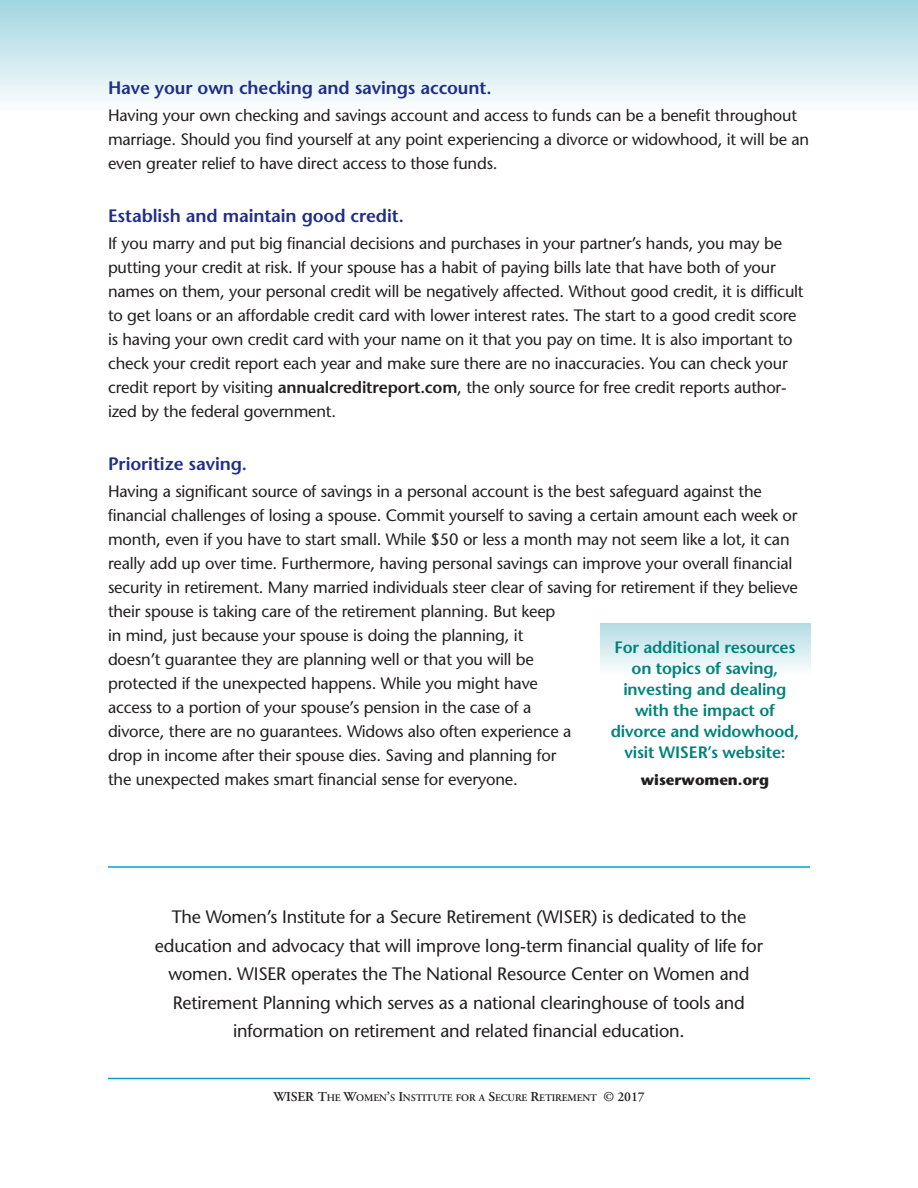
<style>
.page{position:relative;width:918px;height:1188px;background:#fff}
.page>*{position:absolute;margin:0;border:0;box-sizing:border-box;transform-origin:0 0}
.t1{font:18px/28.5px "Stone Sans";letter-spacing:-.01em;color:#231f20;text-align:center}
.t2{font:600 18px "Stone Sans";letter-spacing:-.005em;color:#202e84}
.t3{font:16.5px/24px "Stone Sans";letter-spacing:-.01em;color:#231f20}
.t4{font:600 16.5px/21px "Stone Sans";letter-spacing:-.01em;color:#00827a;text-align:center}
.t5{font:700 15px "Stone Sans";color:#231f20}
.t6{font:600 10.2px "Adobe Garamond";letter-spacing:-.015em;color:#231f20}
.s1{font-weight:600}
.s2{font-size:13.5px}
</style>
<div class="page">
<div style="left:600px;top:623px;width:210px;height:52px;background:linear-gradient(to bottom,#b3dbe5,#fbfdfd)"></div>
<div style="left:0;top:0;width:918px;height:111px;background:linear-gradient(to bottom,#a0d5e0,#fcfdfd)"></div>
<hr style="left:108px;top:866px;width:702px;height:2px;background:#00a5c6">
<hr style="left:108px;top:1078px;width:702px;height:1px;background:#00a5c6">
<p class="t2" style="left:108px;top:81px;width:385px">Have your own checking and savings account.</p>
<p class="t3" style="left:108px;top:105px;width:703px">Having your own checking and savings account and access to funds can be a benefit throughout marriage. Should you find yourself at any point experiencing a divorce or widowhood, it will be an even greater relief to have direct access to those funds.</p>
<p class="t2" style="left:108px;top:209px;width:297px">Establish and maintain good credit.</p>
<p class="t3" style="left:108px;top:233px;width:697px">If you marry and put big financial decisions and purchases in your partner’s hands, you may be putting your credit at risk. If your spouse has a habit of paying bills late that have both of your names on them, your personal credit will be negatively affected. Without good credit, it is difficult to get loans or an affordable credit card with lower interest rates. The start to a good credit score is having your own credit card with your name on it that you pay on time. It is also important to check your credit report each year and make sure there are no inaccuracies. You can check your credit report by visiting <span class="s1">annualcreditreport.com</span>, the only source for free credit reports author&shy;ized by the federal government.</p>
<p class="t2" style="left:108px;top:456px;width:141px">Prioritize saving.</p>
<p class="t3" style="left:108px;top:481px;width:692px">Having a significant source of savings in a personal account is the best safeguard against the financial challenges of losing a spouse. Commit yourself to saving a certain amount each week or month, even if you have to start small. While $50 or less a month may not seem like a lot, it can really add up over time. Furthermore, having personal savings can improve your overall financial security in retirement. Many married individuals steer clear of saving for retirement if they believe their spouse is taking care of the retirement planning. But keep<br>in mind, just because your spouse is doing the planning, it<br>doesn’t guarantee they are planning well or that you will be<br>protected if the unexpected happens. While you might have<br>access to a portion of your spouse’s pension in the case of a<br>divorce, there are no guarantees. Widows also often experience a<br>drop in income after their spouse dies. Saving and planning for<br>the unexpected makes smart financial sense for everyone.</p>
<p class="t4" style="left:611px;top:638px;width:190px">For additional resources on topics of saving, investing and dealing with the impact of divorce and widowhood, visit WISER’s website:</p>
<p class="t5" style="left:641px;top:774px;width:130px">wiserwomen.org</p>
<p class="t1" style="left:155px;top:905px;width:610px">The Women’s Institute for a Secure Retirement (WISER) is dedicated to the education and advocacy that will improve long-term financial quality of life for women. WISER operates the The National Resource Center on Women and Retirement Planning which serves as a national clearinghouse of tools and information on retirement and related financial education.</p>
<p class="t6" style="left:273px;top:1094px;width:373px"><span class="s2">WISER T</span>HE <span class="s2">W</span>OMEN<span class="s2">’</span>S <span class="s2">I</span>NSTITUTE FOR A <span class="s2">S</span>ECURE <span class="s2">R</span>ETIREMENT <span class="s2">© 2017</span></p>
</div>
